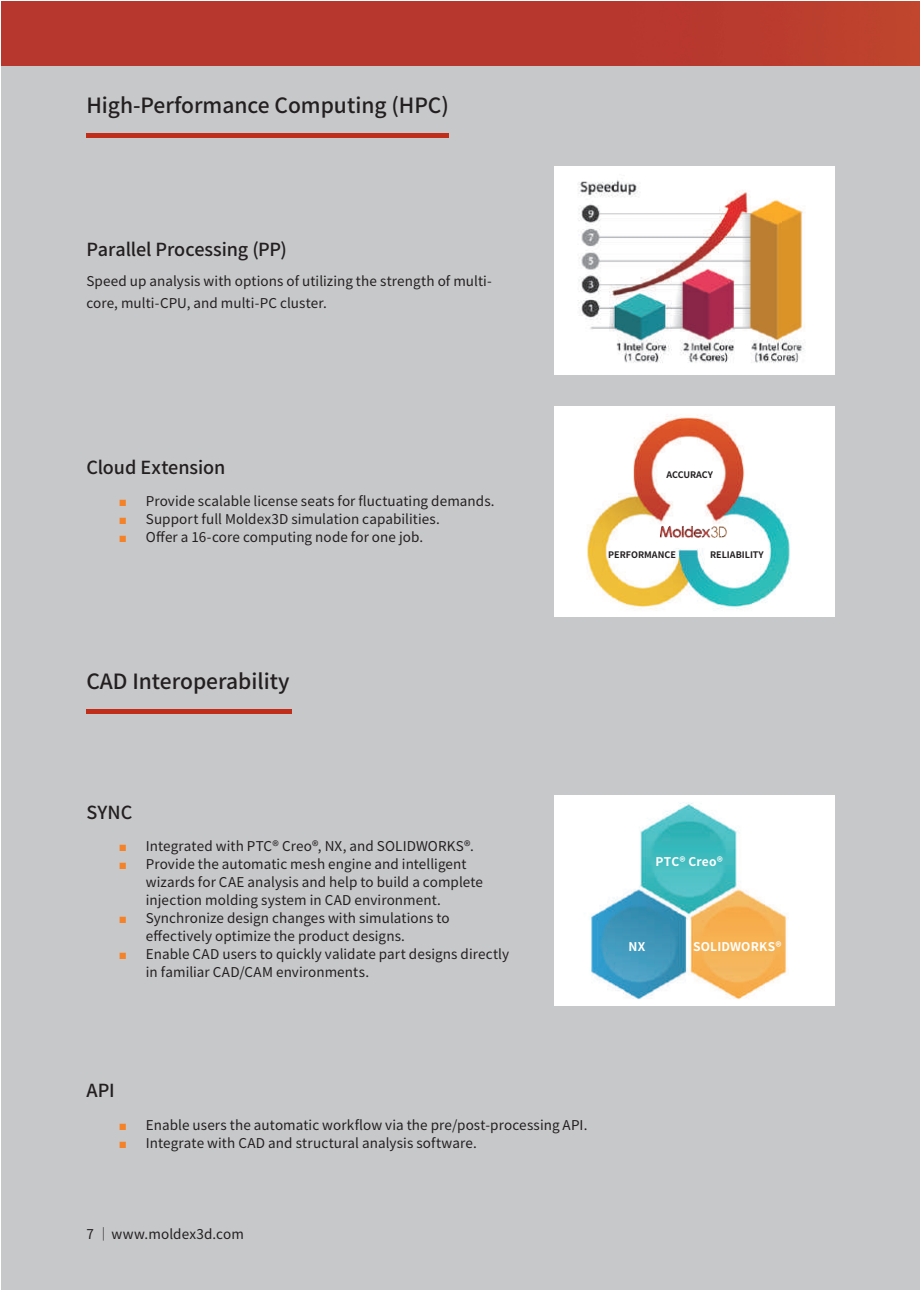
<style>
.page{position:relative;width:920px;height:1291px;background:#fff}
.page>*{position:absolute;margin:0;border:0;box-sizing:border-box;transform-origin:0 0}
.t1{font:500 21px "Noto Sans CJ Ktc";color:#231f20}
.t2{font:500 18px "Noto Sans CJ Ktc";letter-spacing:-.005em;color:#231f20}
.t3{font:13.5px/18px "Noto Sans CJ Ktc";letter-spacing:.005em;color:#231f20}
.t4{font:700 12px "Noto Sans CJ Ktc";letter-spacing:.015em;color:#fff}
.t5{font:700 9px "Noto Sans CJ Ktc";color:#231f20}
.s1{font-family:"Arial";color:#f58229}
</style>
<div class="page">
<div style="left:1px;top:2px;width:918px;height:1288px;background:#c7c8ca"></div>
<img style="left:554px;top:167px;width:281px;height:207px">
<hr style="left:86px;top:133px;width:363px;height:4px;background:#c02d19">
<div style="left:86px;top:709px;width:206px;height:5px;background:#c02d19"></div>
<div style="left:554px;top:407px;width:281px;height:210px;background:#fff"></div>
<img style="left:587px;top:414px;width:203px;height:197px">
<img style="left:657px;top:520px;width:71px;height:24px">
<img style="left:554px;top:796px;width:277px;height:210px">
<img style="left:1px;top:1px;width:919px;height:64px">
<h1 class="t1" style="left:86px;top:94px;width:364px">High-Performance Computing (HPC)</h1>
<h2 class="t2" style="left:86px;top:239px;width:202px">Parallel Processing (PP)</h2>
<p class="t3" style="left:86px;top:271px;width:407px;line-height:21.3px">Speed up analysis with options of utilizing the strength of multi&shy;core, multi-CPU, and multi-PC cluster.</p>
<h2 class="t2" style="left:86px;top:457px;width:140px">Cloud Extension</h2>
<p class="t3" style="left:119px;top:492px;width:377px"><span class="s1">■</span> Provide scalable license seats for fluctuating demands.</p>
<p class="t3" style="left:119px;top:510px;width:322px"><span class="s1">■</span> Support full Moldex3D simulation capabilities.</p>
<p class="t3" style="left:119px;top:528px;width:306px"><span class="s1">■</span> Offer a 16-core computing node for one job.</p>
<p class="t5" style="left:666px;top:470px;width:48px">ACCURACY</p>
<p class="t5" style="left:608px;top:549px;width:69px">PERFORMANCE</p>
<p class="t5" style="left:710px;top:549px;width:55px">RELIABILITY</p>
<h1 class="t1" style="left:86px;top:670px;width:205px">CAD Interoperability</h1>
<h2 class="t2" style="left:86px;top:802px;width:47px">SYNC</h2>
<p class="t3" style="left:119px;top:837px;width:356px"><span class="s1">■</span> Integrated with PTC® Creo®, NX, and SOLIDWORKS®.</p>
<p class="t3" style="left:146px;top:855px;width:339px;text-indent:-27px"><span class="s1">■</span> Provide the automatic mesh engine and intelligent wizards for CAE analysis and help to build a complete injection molding system in CAD environment.</p>
<p class="t3" style="left:146px;top:909px;width:305px;text-indent:-27px"><span class="s1">■</span> Synchronize design changes with simulations to effectively optimize the product designs.</p>
<p class="t3" style="left:146px;top:945px;width:365px;text-indent:-27px"><span class="s1">■</span> Enable CAD users to quickly validate part designs directly in familiar CAD/CAM environments.</p>
<h2 class="t2" style="left:86px;top:1080px;width:30px">API</h2>
<p class="t3" style="left:119px;top:1116px;width:470px"><span class="s1">■</span> Enable users the automatic workflow via the pre/post-processing API.</p>
<p class="t3" style="left:119px;top:1134px;width:359px"><span class="s1">■</span> Integrate with CAD and structural analysis software.</p>
<p class="t3" style="left:86px;top:1225px;width:159px">7 │www.moldex3d.com</p>
<p class="t4" style="left:655px;top:855px;width:69px">PTC® Creo®</p>
<p class="t4" style="left:628px;top:940px;width:18px">NX</p>
<p class="t4" style="left:693px;top:940px;width:90px">SOLIDWORKS®</p>
</div>
